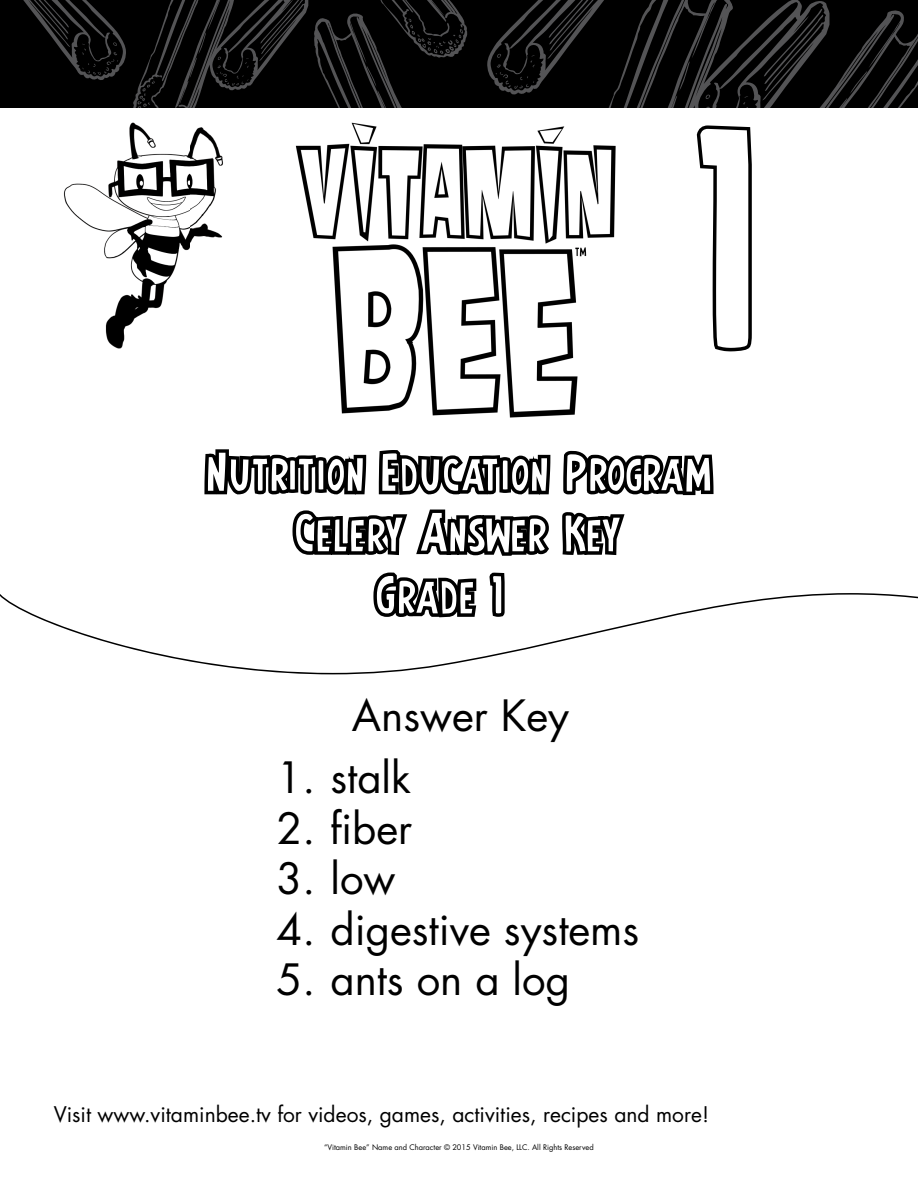
<style>
.page{position:relative;width:918px;height:1188px;background:#fff}
.page>*{position:absolute;margin:0;border:0;box-sizing:border-box;transform-origin:0 0}
.t1{font:375px "Earth's Mightiest";color:#fff}
.t2{font:63.75px/122.6px "Earth's Mightiest";color:#fff}
.t3{font:42px "Futura";color:#000}
.t4{font:21px "Futura";color:#000}
.t5{font:7.5px "Futura";color:#000}
</style>
<div class="page">
<img style="left:295px;top:122px;width:321px;height:296px">
<img style="left:63px;top:122px;width:160px;height:227px">
<svg style="left:204px;top:449px;width:510px;height:226px"></svg>
<svg style="left:369px;top:569px;width:139px;height:106px"></svg>
<svg style="left:0;top:593px;width:918px;height:81px"></svg>
<svg style="left:696px;top:125px;width:56px;height:227px"></svg>
<svg style="left:15px;top:0;width:903px;height:108px;background:#0e0e0e"></svg>
<h1 class="t1" style="left:697px;top:-1px;width:82px">1</h1>
<h2 class="t2" style="left:376px;top:408px;width:339px;text-indent:-169px">Nutrition Education Program<br>Grade 1</h2>
<h2 class="t2" style="left:295px;top:468px;width:329px">Celery Answer Key</h2>
<h3 class="t3" style="left:352px;top:696px;width:219px">Answer Key</h3>
<h3 class="t3" style="left:276px;top:758px;width:136px">1. stalk</h3>
<h3 class="t3" style="left:276px;top:809px;width:137px">2. fiber</h3>
<h3 class="t3" style="left:276px;top:859px;width:121px">3. low</h3>
<h3 class="t3" style="left:276px;top:909px;width:364px">4. digestive systems</h3>
<h3 class="t3" style="left:276px;top:960px;width:295px">5. ants on a log</h3>
<h3 class="t4" style="left:54px;top:1104px;width:657px">Visit www.vitaminbee.tv for videos, games, activities, recipes and more!</h3>
<p class="t5" style="left:324px;top:1144px;width:271px">“Vitamin Bee” Name and Character © 2015 Vitamin Bee, LLC. All Rights Reserved</p>
</div>
